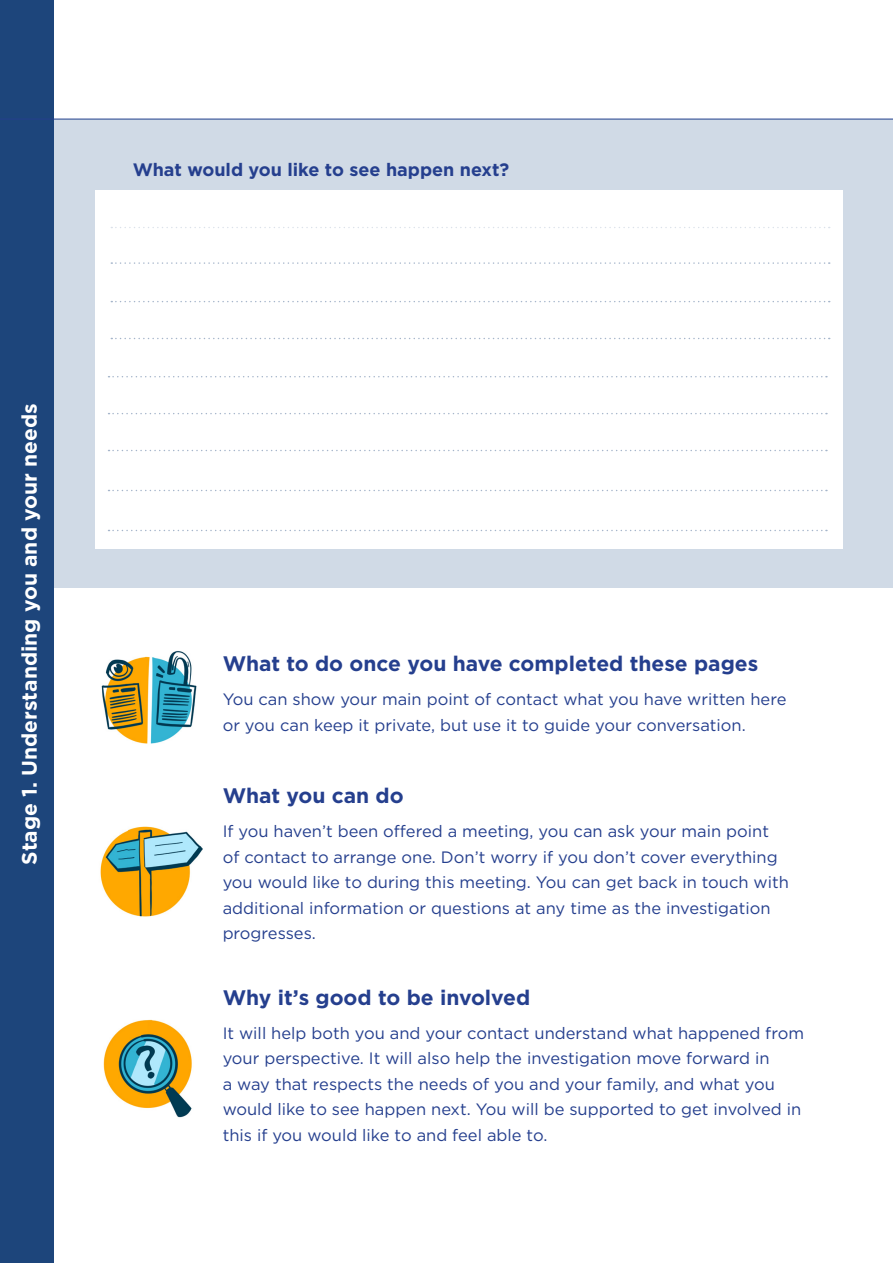
<style>
.page{position:relative;width:893px;height:1263px;background:#fff}
.page>*{position:absolute;margin:0;border:0;box-sizing:border-box;transform-origin:0 0}
.t1{font:700 21px "Gotham";color:#253f8e}
.t2{font:700 21px "Gotham";color:#fff}
.t3{font:700 18px "Gotham";color:#253f8e}
.t4{font:16.5px/25.5px "Gotham";color:#253f8e}
</style>
<div class="page">
<div style="left:0;top:0;width:54px;height:1263px;background:#1d457b"></div>
<hr style="left:0;top:119px;width:893px;height:1px;background:#253f8e">
<div style="left:54px;top:119px;width:839px;height:468px;background:#d0dae6"></div>
<img style="left:101px;top:650px;width:96px;height:94px">
<img style="left:103px;top:1019px;width:89px;height:99px">
<img style="left:100px;top:826px;width:102px;height:91px">
<div style="left:95px;top:190px;width:748px;height:359px;background:#fff"></div>
<svg style="left:109px;top:450px;width:718px;height:1px"></svg>
<svg style="left:109px;top:413px;width:718px;height:1px"></svg>
<svg style="left:109px;top:376px;width:718px;height:1px"></svg>
<svg style="left:111px;top:338px;width:719px;height:1px"></svg>
<svg style="left:111px;top:301px;width:719px;height:1px"></svg>
<svg style="left:111px;top:262px;width:719px;height:2px"></svg>
<svg style="left:111px;top:227px;width:719px;height:1px"></svg>
<svg style="left:109px;top:490px;width:718px;height:1px"></svg>
<svg style="left:109px;top:530px;width:718px;height:1px"></svg>
<p class="t2" style="left:15px;top:865px;width:463px;rotate:-90deg">Stage 1. Understanding you and your needs</p>
<p class="t3" style="left:133px;top:158px;width:378px">What would you like to see happen next?</p>
<p class="t1" style="left:223px;top:650px;width:537px">What to do once you have completed these pages</p>
<p class="t4" style="left:223px;top:686px;width:565px">You can show your main point of contact what you have written here or you can keep it private, but use it to guide your conversation.</p>
<p class="t1" style="left:223px;top:782px;width:182px">What you can do</p>
<p class="t4" style="left:223px;top:818px;width:568px">If you haven’t been offered a meeting, you can ask your main point of contact to arrange one. Don’t worry if you don’t cover everything you would like to during this meeting. You can get back in touch with additional information or questions at any time as the investigation progresses.</p>
<p class="t1" style="left:223px;top:983px;width:309px">Why it’s good to be involved</p>
<p class="t4" style="left:223px;top:1020px;width:583px">It will help both you and your contact understand what happened from your perspective. It will also help the investigation move forward in<br>a way that respects the needs of you and your family, and what you would like to see happen next. You will be supported to get involved in this if you would like to and feel able to.</p>
</div>
